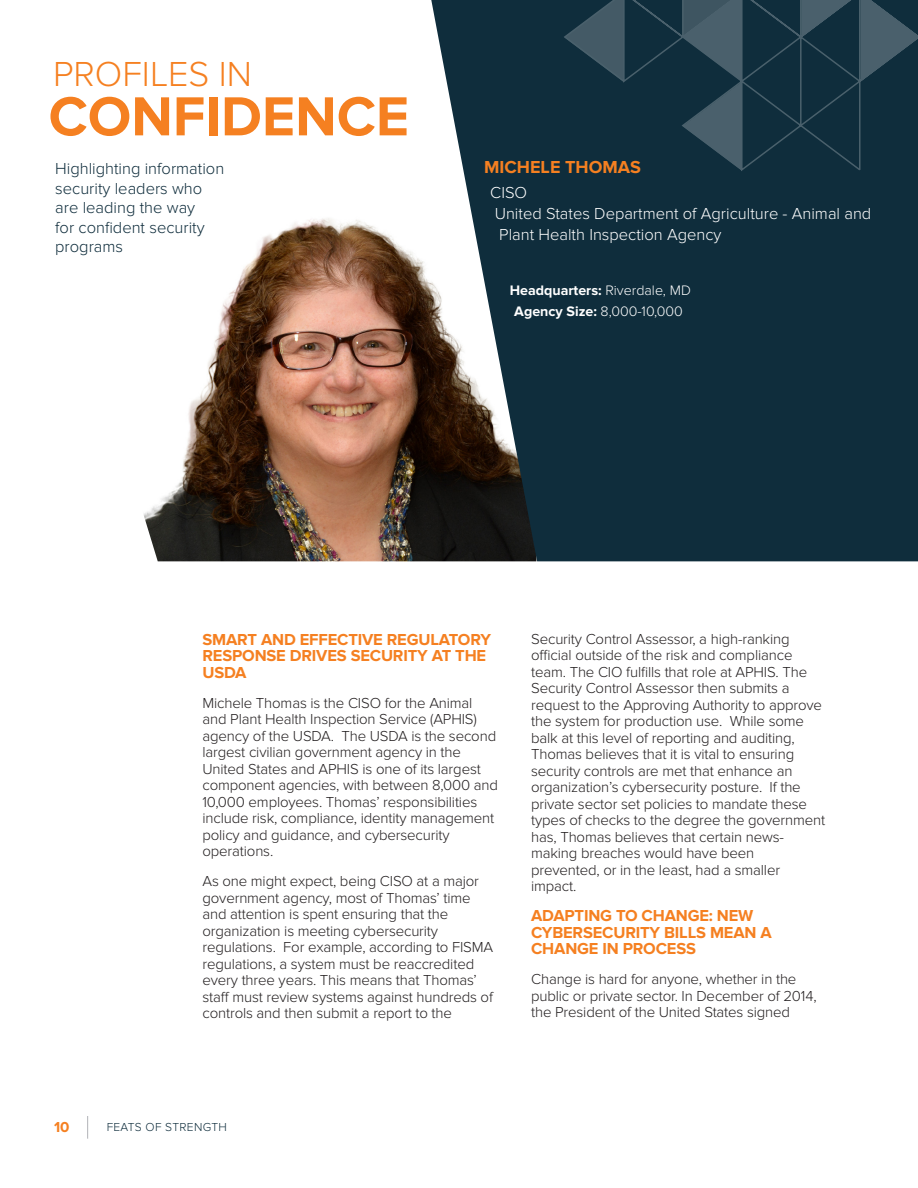
<style>
.page{position:relative;width:918px;height:1188px;background:#fff}
.page>*{position:absolute;margin:0;border:0;box-sizing:border-box;transform-origin:0 0}
.CEO_Letter_Title{font:700 57px "Proxima Nova";color:#f58021}
.CEO_Letter_Title-2{font:300 36px "Proxima Nova";color:#f58021}
.Profile_name{font:700 18px "Proxima Nova";color:#f58021}
.body_paragraph{font:700 16.5px/16.5px "Proxima Nova";letter-spacing:-.01em;color:#f58021}
.CEO_Letter_Title-3{font:300 16.5px/19.5px "Proxima Nova";color:#0f2d3c}
.t1{font:300 16.5px/21px "Proxima Nova";color:#fff}
.body_paragraph-2{font:300 15px/16.5px "Proxima Nova";letter-spacing:-.01em;color:#231f20}
.t2{font:700 15px "Proxima Nova";color:#f58021}
.Bio_text_body{font:700 14.25px "Proxima Nova";color:#fff}
.Bio_text_body-2{font:300 14.25px "Proxima Nova";color:#fff}
.t3{font:300 12px "Proxima Nova";letter-spacing:.025em;color:#0f2d3c}
.s1{font-weight:300}
.s2{font-weight:700}
</style>
<div class="page">
<img style="left:143px;top:218px;width:288px;height:343px">
<svg style="left:431px;top:0;width:487px;height:561px;fill:#0f2d3c"></svg>
<svg style="left:562px;top:0;width:356px;height:173px"></svg>
<svg style="left:87px;top:1116px;width:1px;height:23px"></svg>
<p class="CEO_Letter_Title-2" style="left:53px;top:53px;width:200px">PROFILES IN</p>
<p class="CEO_Letter_Title" style="left:49px;top:84px;width:362px">CONFIDENCE</p>
<p class="CEO_Letter_Title-3" style="left:55px;top:159px;width:170px">Highlighting information security leaders who are leading the way<br>for confident security programs</p>
<p class="Profile_name" style="left:484px;top:157px;width:158px">MICHELE THOMAS</p>
<p class="t1" style="left:490px;top:182px;width:38px">CISO</p>
<p class="t1" style="left:495px;top:203px;width:378px">United States Department of Agriculture - Animal and<br>Plant Health Inspection Agency</p>
<p class="Bio_text_body" style="left:510px;top:282px;width:183px">Headquarters: <span class="s1">Riverdale, MD</span></p>
<p class="Bio_text_body-2" style="left:514px;top:303px;width:170px"><span class="s2">Agency Size:</span> 8,000-10,000</p>
<p class="body_paragraph" style="left:202px;top:631px;width:290px">SMART AND EFFECTIVE REGULATORY<br>RESPONSE DRIVES SECURITY AT THE<br>USDA</p>
<p class="body_paragraph-2" style="left:202px;top:695px;width:297px">Michele Thomas is the CISO for the Animal and Plant Health Inspection Service (APHIS) agency of the USDA. The USDA is the second largest civilian government agency in the United States and APHIS is one of its largest component agencies, with between 8,000 and 10,000 employees. Thomas’ responsibilities include risk, compliance, identity management policy and guidance, and cybersecurity operations.</p>
<p class="body_paragraph-2" style="left:202px;top:873px;width:292px">As one might expect, being CISO at a major government agency, most of Thomas’ time and attention is spent ensuring that the organization is meeting cybersecurity regulations. For example, according to FISMA regulations, a system must be reaccredited every three years. This means that Thomas’ staff must review systems against hundreds of controls and then submit a report to the</p>
<p class="body_paragraph-2" style="left:531px;top:631px;width:295px">Security Control Assessor, a high-ranking official outside of the risk and compliance team. The CIO fulfills that role at APHIS. The Security Control Assessor then submits a request to the Approving Authority to approve the system for production use. While some balk at this level of reporting and auditing, Thomas believes that it is vital to ensuring security controls are met that enhance an organization’s cybersecurity posture. If the private sector set policies to mandate these types of checks to the degree the government has, Thomas believes that certain news&shy;making breaches would have been prevented, or in the least, had a smaller impact.</p>
<p class="body_paragraph" style="left:531px;top:908px;width:242px">ADAPTING TO CHANGE: NEW<br>CYBERSECURITY BILLS MEAN A<br>CHANGE IN PROCESS</p>
<p class="body_paragraph-2" style="left:531px;top:971px;width:287px">Change is hard for anyone, whether in the public or private sector. In December of 2014, the President of the United States signed</p>
<p class="t2" style="left:54px;top:1119px;width:17px">10</p>
<p class="t3" style="left:107px;top:1120px;width:122px">FEATS OF STRENGTH</p>
</div>
